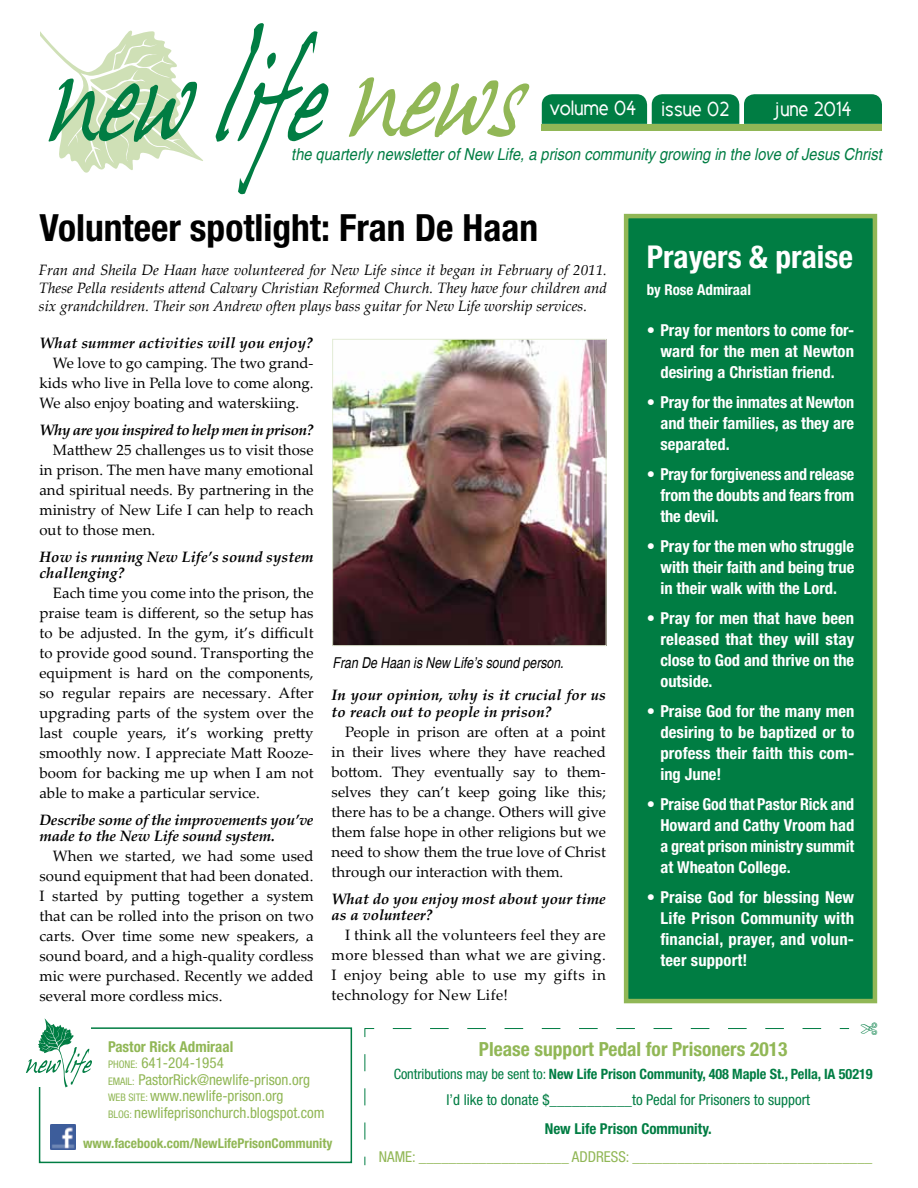
<style>
.page{position:relative;width:918px;height:1188px;background:#fff}
.page>*{position:absolute;margin:0;border:0;box-sizing:border-box;transform-origin:0 0}
.t1{font:700 condensed 37.5px "Helvetica Neue LT Std";color:#000}
.t2{font:700 condensed 31.5px "Helvetica Neue LT Std";color:#fff}
.t3{font:21px "Cicle Gordita";color:#fff}
.t4{font:700 condensed 19.5px "Helvetica Neue LT Std";color:#91b756}
.t5{font:700 condensed 16.5px/21px "Helvetica Neue LT Std";color:#fff;text-align:justify}
.t6{font:italic condensed 16.5px "Helvetica";color:#007d43;scale:1.08 1}
.t7{font:15px/20px "Palatino Linotype";letter-spacing:.005em;color:#000;text-align:justify}
.t8{font:italic 700 15px/16.5px "Palatino Linotype";color:#000}
.t9{font:italic 15px/18px "Palatino Linotype";color:#000;text-align:justify}
.t10{font:condensed 15px/16.5px "Helvetica Neue LT Std";color:#91b756}
.t11{font:condensed 15px "Helvetica Neue LT Std";color:#007d43}
.t12{font:italic 700 15px "Palatino Linotype";letter-spacing:-.02em;color:#000}
.t13{font:italic condensed 15px "Helvetica";color:#000}
.t14{font:700 condensed 15px "Helvetica Neue LT Std";color:#007d43}
.t15{font:700 condensed 15px "Helvetica Neue LT Std";color:#fff}
.t16{font:700 condensed 14.25px "Helvetica Neue LT Std";letter-spacing:-.005em;color:#007d43}
.t17{font:700 condensed 13.5px "Helvetica Neue LT Std";color:#91b756}
.s1{font-weight:700}
.s2{font-size:10.5px}
.s3{font-weight:400}
</style>
<div class="page">
<div style="left:39px;top:1027px;width:313px;height:136px;border:2px solid #007d43"></div>
<svg style="left:542px;top:94px;width:340px;height:30px;background:#0c834c"></svg>
<svg style="left:40px;top:23px;width:289px;height:171px"></svg>
<div style="left:542px;top:124px;width:340px;height:6px;background:#91b756"></div>
<svg style="left:349px;top:77px;width:180px;height:60px"></svg>
<svg style="left:364px;top:1028px;width:486px;height:138px"></svg>
<svg style="left:26px;top:1018px;width:66px;height:69px"></svg>
<img style="left:51px;top:1124px;width:25px;height:25px">
<div style="left:624px;top:214px;width:253px;height:789px;background:#007d43;border:4px solid #91b756"></div>
<img style="left:335px;top:341px;width:269px;height:303px">
<div style="left:333px;top:339px;width:273px;height:307px;border:1px solid #e2ebd5"></div>
<h3 class="t3" style="left:550px;top:97px;width:181px">volume 04 issue 02</h3>
<h3 class="t3" style="left:773px;top:98px;width:80px">june 2014</h3>
<p class="t6" style="left:291px;top:144px;width:548px">the quarterly newsletter of New Life, a prison community growing in the love of Jesus Christ</p>
<h1 class="t1" style="left:40px;top:205px;width:500px">Volunteer spotlight: Fran De Haan</h1>
<p class="t9" style="left:39px;top:260px;width:570px">Fran and Sheila De Haan have volunteered for New Life since it began in February of 2011.<br>These Pella residents attend Calvary Christian Reformed Church. They have four children and six grandchildren. Their son Andrew often plays bass guitar for New Life worship services.</p>
<p class="t8" style="left:39px;top:334px;width:275px">What summer activities will you enjoy?</p>
<p class="t7" style="left:39px;top:352px;width:276px;text-indent:14px">We love to go camping. The two grand&shy;kids who live in Pella love to come along.<br>We also enjoy boating and waterskiing.</p>
<p class="t12" style="left:39px;top:419px;width:276px">Why are you inspired to help men in prison?</p>
<p class="t7" style="left:39px;top:439px;width:276px;text-indent:14px">Matthew 25 challenges us to visit those in prison. The men have many emotional and spiritual needs. By partnering in the ministry of New Life I can help to reach out to those men.</p>
<p class="t8" style="left:39px;top:548px;width:276px">How is running New Life’s sound system challenging?</p>
<p class="t7" style="left:39px;top:582px;width:276px;text-indent:14px">Each time you come into the prison, the praise team is different, so the setup has to be adjusted. In the gym, it’s difficult to provide good sound. Transporting the equipment is hard on the components, so regular repairs are necessary. After upgrading parts of the system over the last couple years, it’s working pretty smoothly now. I appreciate Matt Rooze&shy;boom for backing me up when I am not able to make a particular service.</p>
<p class="t8" style="left:39px;top:811px;width:276px">Describe some of the improvements you’ve made to the New Life sound system.</p>
<p class="t7" style="left:39px;top:845px;width:276px;text-indent:14px">When we started, we had some used sound equipment that had been donated.<br>I started by putting together a system that can be rolled into the prison on two carts. Over time some new speakers, a sound board, and a high-quality cordless mic were purchased. Recently we added several more cordless mics.</p>
<p class="t13" style="left:333px;top:653px;width:233px">Fran De Haan is New Life’s sound person.</p>
<p class="t8" style="left:332px;top:687px;width:276px">In your opinion, why is it crucial for us to reach out to people in prison?</p>
<p class="t7" style="left:332px;top:721px;width:276px;text-indent:13px">People in prison are often at a point in their lives where they have reached bottom. They eventually say to them&shy;selves they can’t keep going like this; there has to be a change. Others will give them false hope in other religions but we need to show them the true love of Christ through our interaction with them.</p>
<p class="t8" style="left:332px;top:890px;width:276px">What do you enjoy most about your time as a volunteer?</p>
<p class="t7" style="left:332px;top:924px;width:276px;text-indent:14px">I think all the volunteers feel they are more blessed than what we are giving.<br>I enjoy being able to use my gifts in technology for New Life!</p>
<h2 class="t2" style="left:647px;top:237px;width:208px">Prayers &amp; praise</h2>
<p class="t15" style="left:647px;top:280px;width:106px">by Rose Admiraal</p>
<p class="t5" style="left:660px;top:319px;width:195px;text-indent:-14px">• Pray for mentors to come for&shy;ward for the men at Newton desiring a Christian friend.</p>
<p class="t5" style="left:660px;top:391px;width:195px;text-indent:-13px">• Pray for the inmates at Newton and their families, as they are separated.</p>
<p class="t5" style="left:660px;top:463px;width:195px;text-indent:-13px">• Pray for forgiveness and release from the doubts and fears from the devil.</p>
<p class="t5" style="left:660px;top:535px;width:195px;text-indent:-13px">• Pray for the men who struggle with their faith and being true in their walk with the Lord.</p>
<p class="t5" style="left:660px;top:607px;width:195px;text-indent:-13px">• Pray for men that have been released that they will stay close to God and thrive on the outside.</p>
<p class="t5" style="left:660px;top:700px;width:196px;text-indent:-13px">• Praise God for the many men desiring to be baptized or to profess their faith this com&shy;ing June!</p>
<p class="t5" style="left:660px;top:793px;width:195px;text-indent:-13px">• Praise God that Pastor Rick and Howard and Cathy Vroom had a great prison ministry summit at Wheaton College.</p>
<p class="t5" style="left:660px;top:886px;width:195px;text-indent:-13px">• Praise God for blessing New Life Prison Community with financial, prayer, and volun&shy;teer support!</p>
<p class="t10" style="left:108px;top:1038px;width:218px"><span class="s1">Pastor Rick Admiraal<br></span><span class="s2">PHONE:</span> 641-204-1954<br><span class="s2">EMAIL:</span> PastorRick@newlife-prison.org<br><span class="s2">WEB SITE:</span> www.newlife-prison.org<br><span class="s2">BLOG:</span> newlifeprisonchurch.blogspot.com</p>
<p class="t17" style="left:83px;top:1135px;width:251px">www.facebook.com/NewLifePrisonCommunity</p>
<h3 class="t4" style="left:479px;top:1038px;width:310px">Please support Pedal for Prisoners 2013</h3>
<p class="t16" style="left:394px;top:1065px;width:480px"><span class="s3">Contributions may be sent to:</span> New Life Prison Community, 408 Maple St., Pella, IA 50219</p>
<p class="t11" style="left:447px;top:1091px;width:365px">I’d like to donate $___________to Pedal for Prisoners to support</p>
<p class="t14" style="left:545px;top:1119px;width:169px">New Life Prison Community.</p>
<p class="t10" style="left:379px;top:1149px;width:495px">NAME: ____________________ ADDRESS: ________________________________</p>
</div>
